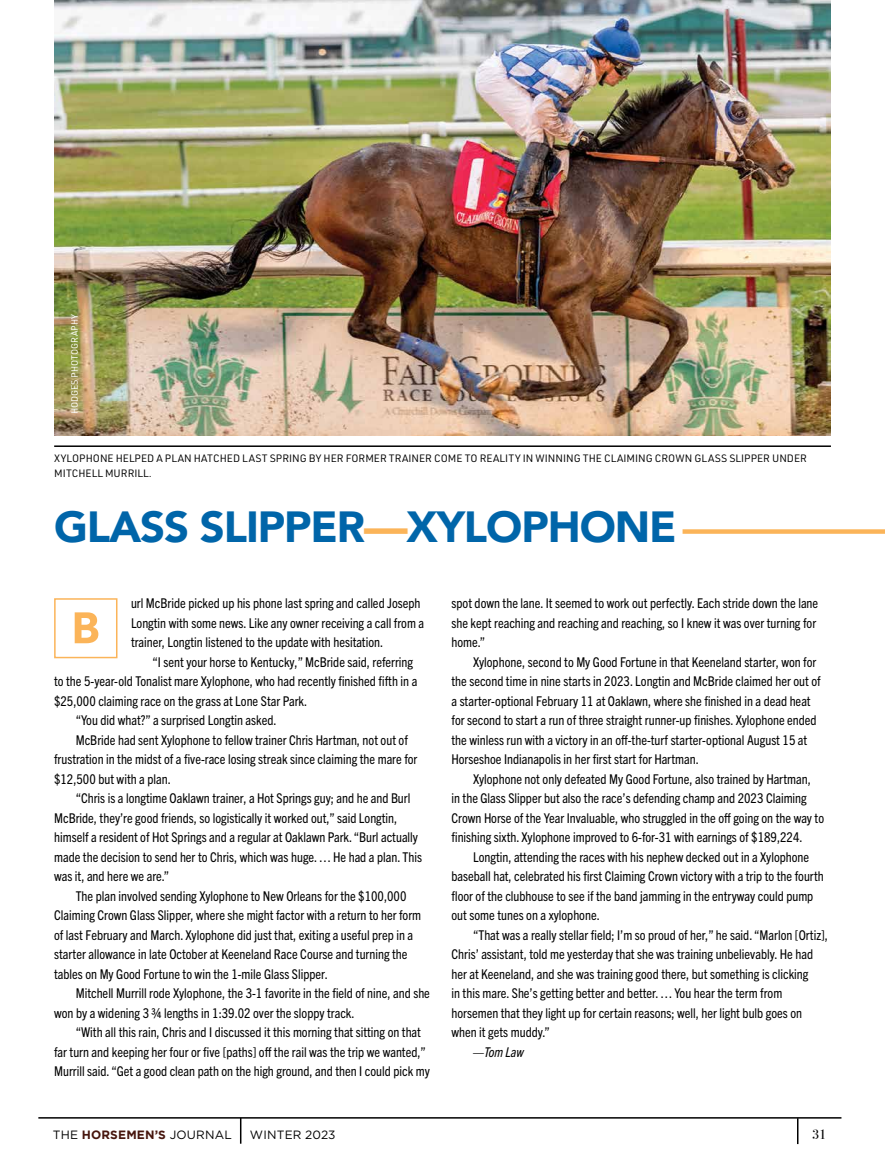
<style>
.page{position:relative;width:885px;height:1161px;background:#fff}
.page>*{position:absolute;margin:0;border:0;box-sizing:border-box;transform-origin:0 0}
.t1{font:600 57px "Avenir Next";color:#fbb459}
.t2{font:900 43.5px "Avenir";letter-spacing:-.025em;color:#0065a9}
.t3{font:condensed 13.5px/19.5px "Trade Gothic Next LT Pro";color:#000}
.t4{font:italic condensed 13.5px "Trade Gothic Next LT Pro";letter-spacing:-.01em;color:#000}
.t5{font:13.5px "Bodoni Svty Two ITCTT";color:#000}
.t6{font:12px "Gotham";letter-spacing:.015em;color:#000}
.t7{font:10.5px/15px "URWDIN";color:#000}
.t8{font:9px "URWDIN";color:#fff}
.s1{color:#fbb459}
.s2{font-style:normal}
.s3{font-weight:700;color:#47160e}
</style>
<div class="page">
<hr style="left:38px;top:1117px;width:803px;height:2px;background:#000">
<svg style="left:240px;top:1119px;width:1px;height:25px"></svg>
<hr style="left:796px;top:1118px;width:2px;height:26px;background:#000">
<div style="left:682px;top:529px;width:202px;height:5px;background:#fbb459"></div>
<img style="left:54px;top:0;width:776px;height:435px">
<div style="left:54px;top:598px;width:63px;height:60px;border:2px solid #fbb459"></div>
<hr style="left:54px;top:445px;width:776px;height:2px;background:#000">
<p class="t8" style="left:69px;top:414px;width:102px;rotate:-90deg">HODGES PHOTOGRAPHY</p>
<p class="t7" style="left:54px;top:451px;width:754px">XYLOPHONE HELPED A PLAN HATCHED LAST SPRING BY HER FORMER TRAINER COME TO REALITY IN WINNING THE CLAIMING CROWN GLASS SLIPPER UNDER<br>MITCHELL MURRILL.</p>
<h2 class="t2" style="left:54px;top:490px;width:624px">GLASS SLIPPER<span class="s1">—</span>XYLOPHONE</h2>
<p class="t3" style="left:131px;top:593px;width:294px">url McBride picked up his phone last spring and called Joseph<br>Longtin with some news. Like any owner receiving a call from a trainer, Longtin listened to the update with hesitation.</p>
<p class="t3" style="left:152px;top:651px;width:262px">“I sent your horse to Kentucky,” McBride said, referring</p>
<p class="t3" style="left:54px;top:671px;width:364px">to the 5-year-old Tonalist mare Xylophone, who had recently finished fifth in a</p>
<p class="t3" style="left:54px;top:690px;width:254px">$25,000 claiming race on the grass at Lone Star Park.</p>
<p class="t3" style="left:76px;top:710px;width:202px">“You did what?” a surprised Longtin asked.</p>
<p class="t3" style="left:76px;top:729px;width:333px">McBride had sent Xylophone to fellow trainer Chris Hartman, not out of</p>
<p class="t3" style="left:54px;top:749px;width:365px">frustration in the midst of a five-race losing streak since claiming the mare for</p>
<p class="t3" style="left:54px;top:768px;width:118px">$12,500 but with a plan.</p>
<p class="t3" style="left:76px;top:788px;width:336px">“Chris is a longtime Oaklawn trainer, a Hot Springs guy; and he and Burl</p>
<p class="t3" style="left:54px;top:807px;width:344px">McBride, they’re good friends, so logistically it worked out,” said Longtin,</p>
<p class="t3" style="left:54px;top:827px;width:365px">himself a resident of Hot Springs and a regular at Oaklawn Park. “Burl actually</p>
<p class="t3" style="left:54px;top:846px;width:369px">made the decision to send her to Chris, which was huge. … He had a plan. This</p>
<p class="t3" style="left:54px;top:866px;width:116px">was it, and here we are.”</p>
<p class="t3" style="left:76px;top:885px;width:332px">The plan involved sending Xylophone to New Orleans for the $100,000</p>
<p class="t3" style="left:54px;top:905px;width:368px">Claiming Crown Glass Slipper, where she might factor with a return to her form</p>
<p class="t3" style="left:54px;top:924px;width:360px">of last February and March. Xylophone did just that, exiting a useful prep in a</p>
<p class="t3" style="left:54px;top:944px;width:355px">starter allowance in late October at Keeneland Race Course and turning the</p>
<p class="t3" style="left:54px;top:963px;width:275px">tables on My Good Fortune to win the 1-mile Glass Slipper.</p>
<p class="t3" style="left:76px;top:983px;width:355px">Mitchell Murrill rode Xylophone, the 3-1 favorite in the field of nine, and she</p>
<p class="t3" style="left:54px;top:1002px;width:302px">won by a widening 3 3/4 lengths in 1:39.02 over the sloppy track.</p>
<p class="t3" style="left:76px;top:1022px;width:346px">“With all this rain, Chris and I discussed it this morning that sitting on that</p>
<p class="t3" style="left:54px;top:1041px;width:373px">far turn and keeping her four or five [paths] off the rail was the trip we wanted,”</p>
<p class="t3" style="left:54px;top:1061px;width:377px">Murrill said. “Get a good clean path on the high ground, and then I could pick my</p>
<h1 class="t1" style="left:70px;top:575px;width:32px">B</h1>
<p class="t3" style="left:451px;top:593px;width:368px">spot down the lane. It seemed to work out perfectly. Each stride down the lane she kept reaching and reaching and reaching, so I knew it was over turning for home.”</p>
<p class="t3" style="left:451px;top:651px;width:370px;text-indent:22px">Xylophone, second to My Good Fortune in that Keeneland starter, won for the second time in nine starts in 2023. Longtin and McBride claimed her out of a starter-optional February 11 at Oaklawn, where she finished in a dead heat for second to start a run of three straight runner-up finishes. Xylophone ended the winless run with a victory in an off-the-turf starter-optional August 15 at Horseshoe Indianapolis in her first start for Hartman.</p>
<p class="t3" style="left:451px;top:768px;width:374px;text-indent:22px">Xylophone not only defeated My Good Fortune, also trained by Hartman,<br>in the Glass Slipper but also the race’s defending champ and 2023 Claiming Crown Horse of the Year Invaluable, who struggled in the off going on the way to finishing sixth. Xylophone improved to 6-for-31 with earnings of $189,224.</p>
<p class="t3" style="left:451px;top:846px;width:373px;text-indent:22px">Longtin, attending the races with his nephew decked out in a Xylophone baseball hat, celebrated his first Claiming Crown victory with a trip to the fourth floor of the clubhouse to see if the band jamming in the entryway could pump out some tunes on a xylophone.</p>
<p class="t3" style="left:473px;top:924px;width:356px">“That was a really stellar field; I’m so proud of her,” he said. “Marlon [Ortiz],</p>
<p class="t3" style="left:451px;top:944px;width:363px">Chris’ assistant, told me yesterday that she was training unbelievably. He had</p>
<p class="t3" style="left:451px;top:963px;width:358px">her at Keeneland, and she was training good there, but something is clicking</p>
<p class="t3" style="left:451px;top:983px;width:332px">in this mare. She’s getting better and better. … You hear the term from</p>
<p class="t3" style="left:451px;top:1002px;width:352px">horsemen that they light up for certain reasons; well, her light bulb goes on</p>
<p class="t3" style="left:451px;top:1022px;width:100px">when it gets muddy.”</p>
<p class="t4" style="left:473px;top:1043px;width:52px"><span class="s2">—</span>Tom Law</p>
<p class="t6" style="left:53px;top:1128px;width:180px">THE <span class="s3">HORSEMEN’S</span> JOURNAL</p>
<p class="t6" style="left:250px;top:1128px;width:87px">WINTER 2023</p>
<p class="t5" style="left:811px;top:1124px;width:16px">31</p>
</div>
